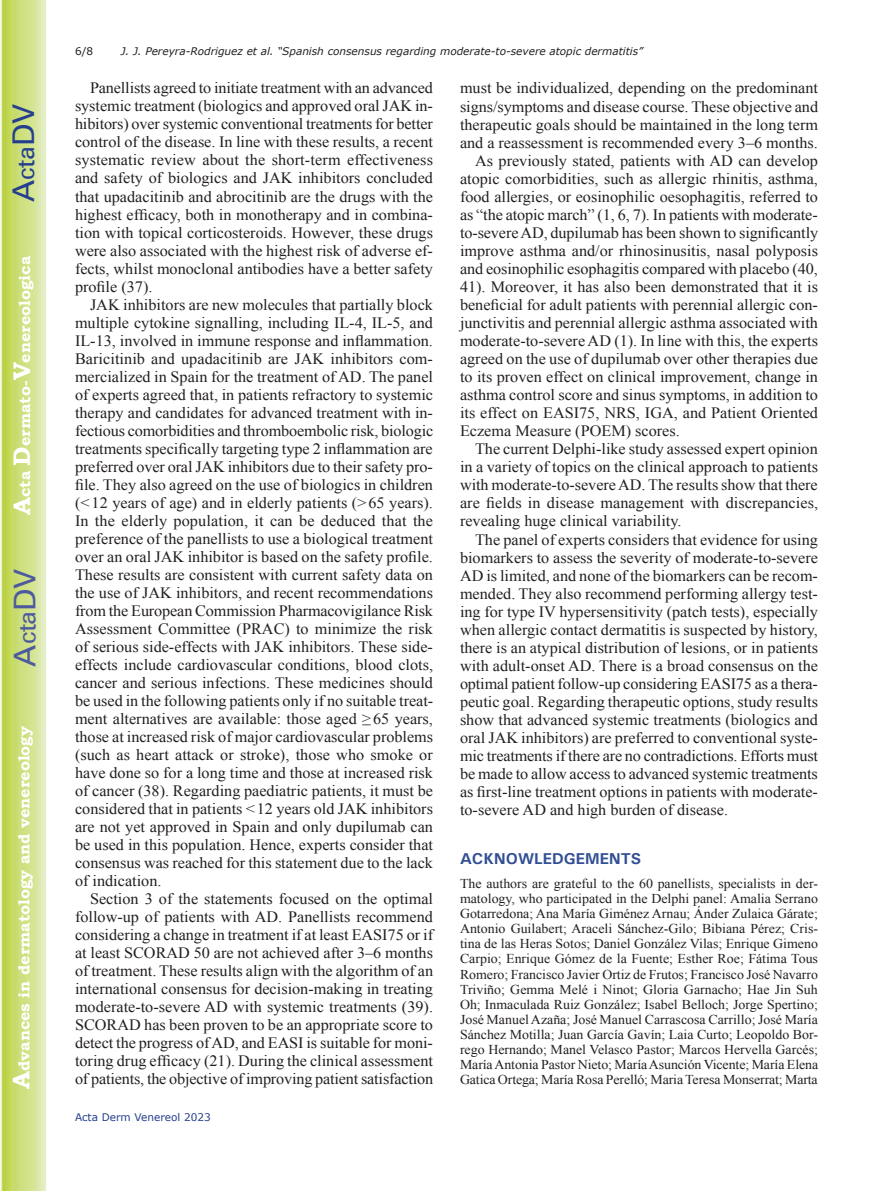
<style>
.page{position:relative;width:893px;height:1191px;background:#fff}
.page>*{position:absolute;margin:0;border:0;box-sizing:border-box;transform-origin:0 0}
.t1{font:30px "Univers";color:#4d5a9e}
.t2{font:30px "Univers";color:#253f8e}
.t3{font:15.75px/18px "Times New Roman";color:#231f20;text-align:justify}
.t4{font:700 15.75px "Bookman Old Style";color:#fff}
.t5{font:700 15.75px "Univers";color:#324f95}
.t6{font:13.5px/15px "Times New Roman";letter-spacing:-.01em;color:#231f20;text-align:justify}
.t7{font:italic 10.5px "Verdana";color:#231f20}
.t8{font:10.5px "Verdana";color:#253f8e}
.t9{font:10.5px "Verdana";color:#231f20}
.s1{font-size:24px}
</style>
<div class="page">
<svg style="left:1px;top:0;width:45px;height:1191px;background:#cfe084"></svg>
<h1 class="t2" style="left:6px;top:202px;width:100px;rotate:-90deg">A<span class="s1">cta</span>DV</h1>
<p class="t4" style="left:15px;top:515px;width:260px;rotate:-90deg"><span class="s1">A</span>cta <span class="s1">D</span>ermato-<span class="s1">V</span>enereologica</p>
<h1 class="t1" style="left:7px;top:666px;width:100px;rotate:-90deg">A<span class="s1">cta</span>DV</h1>
<p class="t4" style="left:15px;top:1088px;width:364px;rotate:-90deg"><span class="s1">A</span>dvances in dermatology and venereology</p>
<p class="t9" style="left:75px;top:44px;width:20px">6/8</p>
<p class="t7" style="left:121px;top:44px;width:524px">J. J. Pereyra-Rodriguez et al. “Spanish consensus regarding moderate-to-severe atopic dermatitis”</p>
<p class="t3" style="left:75px;top:79px;width:360px;text-indent:15px">Panellists agreed to initiate treatment with an advanced systemic treatment (biologics and approved oral JAK in&shy;hibitors) over systemic conventional treatments for better control of the disease. In line with these results, a recent systematic review about the short-term effectiveness and safety of biologics and JAK inhibitors concluded that upadacitinib and abrocitinib are the drugs with the highest efficacy, both in monotherapy and in combina&shy;tion with topical corticosteroids. However, these drugs were also associated with the highest risk of adverse ef&shy;fects, whilst monoclonal antibodies have a better safety profile (37).</p>
<p class="t3" style="left:75px;top:295px;width:360px;text-indent:15px">JAK inhibitors are new molecules that partially block multiple cytokine signalling, including IL-4, IL-5, and IL-13, involved in immune response and inflammation.<br>Baricitinib and upadacitinib are JAK inhibitors com&shy;mercialized in Spain for the treatment of AD. The panel of experts agreed that, in patients refractory to systemic therapy and candidates for advanced treatment with in&shy;fectious comorbidities and thromboembolic risk, biologic treatments specifically targeting type 2 inflammation are preferred over oral JAK inhibitors due to their safety pro&shy;file. They also agreed on the use of biologics in children (&lt;12 years of age) and in elderly patients (&gt;65 years).<br>In the elderly population, it can be deduced that the preference of the panellists to use a biological treatment over an oral JAK inhibitor is based on the safety profile.<br>These results are consistent with current safety data on the use of JAK inhibitors, and recent recommendations from the European Commission Pharmacovigilance Risk Assessment Committee (PRAC) to minimize the risk of serious side-effects with JAK inhibitors. These side&shy;effects include cardiovascular conditions, blood clots, cancer and serious infections. These medicines should be used in the following patients only if no suitable treat&shy;ment alternatives are available: those aged ≥65 years, those at increased risk of major cardiovascular problems (such as heart attack or stroke), those who smoke or have done so for a long time and those at increased risk of cancer (38). Regarding paediatric patients, it must be considered that in patients &lt;12 years old JAK inhibitors are not yet approved in Spain and only dupilumab can be used in this population. Hence, experts consider that consensus was reached for this statement due to the lack of indication.</p>
<p class="t3" style="left:75px;top:889px;width:360px;text-indent:15px">Section 3 of the statements focused on the optimal follow-up of patients with AD. Panellists recommend considering a change in treatment if at least EASI75 or if at least SCORAD 50 are not achieved after 3–6 months of treatment. These results align with the algorithm of an international consensus for decision-making in treating moderate-to-severe AD with systemic treatments (39).<br>SCORAD has been proven to be an appropriate score to detect the progress of AD, and EASI is suitable for moni&shy;toring drug efficacy (21). During the clinical assessment of patients, the objective of improving patient satisfaction</p>
<p class="t8" style="left:75px;top:1110px;width:137px">Acta Derm Venereol 2023</p>
<p class="t3" style="left:460px;top:79px;width:360px">must be individualized, depending on the predominant</p>
<p class="t3" style="left:460px;top:97px;width:360px">signs/symptoms and disease course. These objective and</p>
<p class="t3" style="left:460px;top:115px;width:360px">therapeutic goals should be maintained in the long term</p>
<p class="t3" style="left:460px;top:133px;width:359px">and a reassessment is recommended every 3–6 months.</p>
<p class="t3" style="left:475px;top:151px;width:344px">As previously stated, patients with AD can develop</p>
<p class="t3" style="left:460px;top:169px;width:360px">atopic comorbidities, such as allergic rhinitis, asthma,</p>
<p class="t3" style="left:460px;top:187px;width:359px">food allergies, or eosinophilic oesophagitis, referred to</p>
<p class="t3" style="left:460px;top:205px;width:359px">as “the atopic march” (1, 6, 7). In patients with moderate-</p>
<p class="t3" style="left:460px;top:223px;width:360px">to-severe AD, dupilumab has been shown to significantly</p>
<p class="t3" style="left:460px;top:241px;width:359px">improve asthma and/or rhinosinusitis, nasal polyposis</p>
<p class="t3" style="left:460px;top:259px;width:359px">and eosinophilic esophagitis compared with placebo (40,</p>
<p class="t3" style="left:460px;top:277px;width:359px">41). Moreover, it has also been demonstrated that it is</p>
<p class="t3" style="left:460px;top:295px;width:359px">beneficial for adult patients with perennial allergic con-</p>
<p class="t3" style="left:460px;top:313px;width:360px">junctivitis and perennial allergic asthma associated with</p>
<p class="t3" style="left:460px;top:331px;width:359px">moderate-to-severe AD (1). In line with this, the experts</p>
<p class="t3" style="left:460px;top:349px;width:359px">agreed on the use of dupilumab over other therapies due</p>
<p class="t3" style="left:460px;top:368px;width:360px">to its proven effect on clinical improvement, change in</p>
<p class="t3" style="left:460px;top:386px;width:359px">asthma control score and sinus symptoms, in addition to</p>
<p class="t3" style="left:460px;top:404px;width:359px">its effect on EASI75, NRS, IGA, and Patient Oriented</p>
<p class="t3" style="left:460px;top:422px;width:221px">Eczema Measure (POEM) scores.</p>
<p class="t3" style="left:475px;top:440px;width:344px">The current Delphi-like study assessed expert opinion</p>
<p class="t3" style="left:460px;top:458px;width:360px">in a variety of topics on the clinical approach to patients</p>
<p class="t3" style="left:460px;top:476px;width:359px">with moderate-to-severe AD. The results show that there</p>
<p class="t3" style="left:460px;top:494px;width:360px">are fields in disease management with discrepancies,</p>
<p class="t3" style="left:460px;top:512px;width:223px">revealing huge clinical variability.</p>
<p class="t3" style="left:475px;top:530px;width:344px">The panel of experts considers that evidence for using</p>
<p class="t3" style="left:460px;top:548px;width:359px">biomarkers to assess the severity of moderate-to-severe</p>
<p class="t3" style="left:460px;top:566px;width:359px">AD is limited, and none of the biomarkers can be recom-</p>
<p class="t3" style="left:460px;top:584px;width:358px">mended. They also recommend performing allergy test-</p>
<p class="t3" style="left:460px;top:602px;width:360px">ing for type IV hypersensitivity (patch tests), especially</p>
<p class="t3" style="left:460px;top:620px;width:360px">when allergic contact dermatitis is suspected by history,</p>
<p class="t3" style="left:460px;top:638px;width:360px">there is an atypical distribution of lesions, or in patients</p>
<p class="t3" style="left:460px;top:656px;width:359px">with adult-onset AD. There is a broad consensus on the</p>
<p class="t3" style="left:460px;top:674px;width:359px">optimal patient follow-up considering EASI75 as a thera-</p>
<p class="t3" style="left:460px;top:692px;width:359px">peutic goal. Regarding therapeutic options, study results</p>
<p class="t3" style="left:460px;top:710px;width:360px">show that advanced systemic treatments (biologics and</p>
<p class="t3" style="left:460px;top:728px;width:359px">oral JAK inhibitors) are preferred to conventional syste-</p>
<p class="t3" style="left:460px;top:746px;width:360px">mic treatments if there are no contradictions. Efforts must</p>
<p class="t3" style="left:460px;top:764px;width:359px">be made to allow access to advanced systemic treatments</p>
<p class="t3" style="left:460px;top:782px;width:360px">as first-line treatment options in patients with moderate-</p>
<p class="t3" style="left:460px;top:800px;width:270px">to-severe AD and high burden of disease.</p>
<p class="t5" style="left:460px;top:848px;width:183px">ACKNOWLEDGEMENTS</p>
<p class="t6" style="left:460px;top:876px;width:360px">The authors are grateful to the 60 panellists, specialists in der&shy;matology, who participated in the Delphi panel: Amalia Serrano Gotarredona; Ana María Giménez Arnau; Ánder Zulaica Gárate; Antonio Guilabert; Araceli Sánchez-Gilo; Bibiana Pérez; Cris&shy;tina de las Heras Sotos; Daniel González Vilas; Enrique Gimeno Carpio; Enrique Gómez de la Fuente; Esther Roe; Fátima Tous Romero; Francisco Javier Ortiz de Frutos; Francisco José Navarro Triviño; Gemma Melé i Ninot; Gloria Garnacho; Hae Jin Suh Oh; Inmaculada Ruiz González; Isabel Belloch; Jorge Spertino; José Manuel Azaña; José Manuel Carrascosa Carrillo; José María Sánchez Motilla; Juan García Gavín; Laia Curto; Leopoldo Bor&shy;rego Hernando; Manel Velasco Pastor; Marcos Hervella Garcés; María Antonia Pastor Nieto; María Asunción Vicente; María Elena Gatica Ortega; María Rosa Perelló; Maria Teresa Monserrat; Marta</p>
</div>
